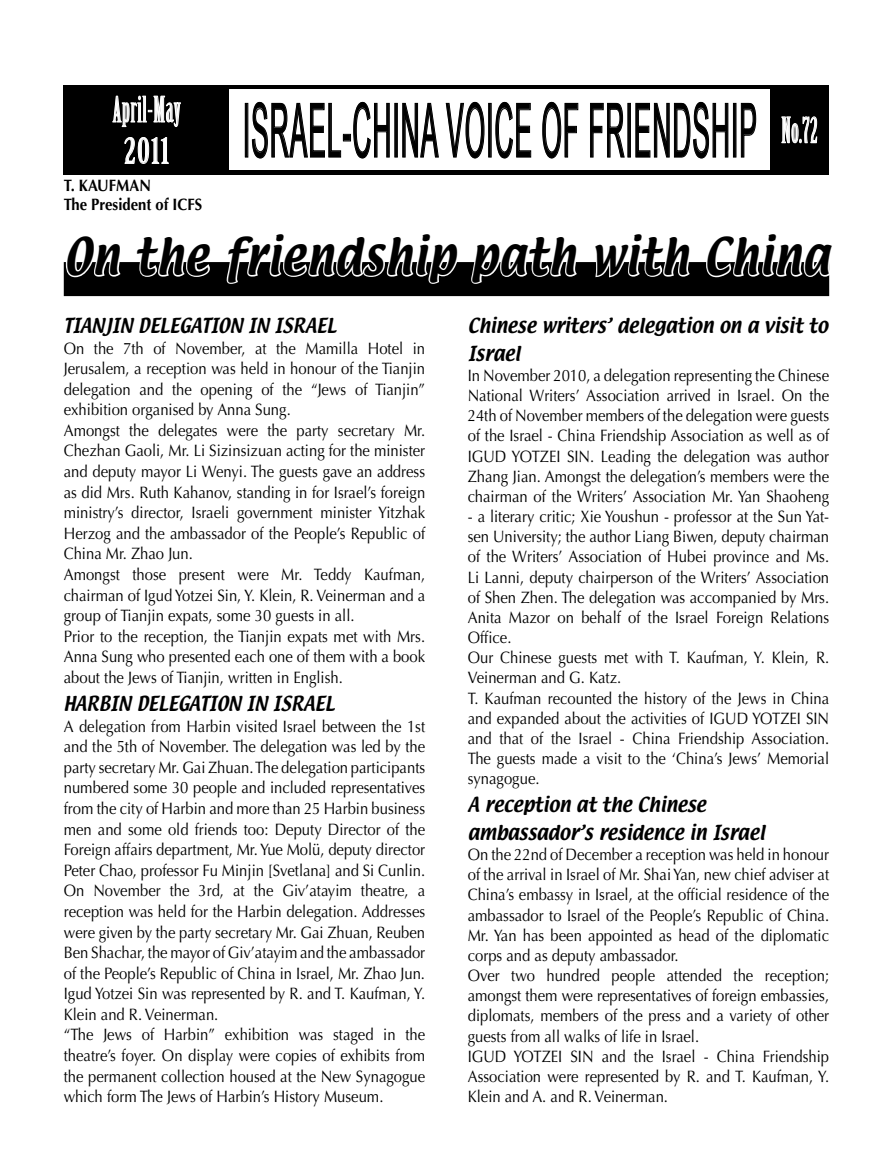
<style>
.page{position:relative;width:893px;height:1149px;background:#fff}
.page>*{position:absolute;margin:0;border:0;box-sizing:border-box;transform-origin:0 0}
.t1{font:75px "Arial";letter-spacing:.04em;color:#000;scale:.35 1}
.t2{font:45px "Textile";letter-spacing:.03em;color:#000;scale:.9 1}
.t3{font:34.5px/41.4px "Birch Std";letter-spacing:.04em;color:#fff;text-align:center;scale:.75 1}
.t4{font:18px/27.6px "Textile";color:#000;scale:.95 1}
.t5{font:16.5px/20.5px "Optima";color:#000;scale:.9 1}
.t6{font:700 16.5px/19.5px "Optima";color:#000;scale:.9 1}
</style>
<div class="page">
<div style="left:64px;top:85px;width:765px;height:89px;background:#000"></div>
<div style="left:230px;top:89px;width:540px;height:81px;background:#fff"></div>
<div style="left:245px;top:103px;width:3px;height:54px;border:1px solid #000"></div>
<svg style="left:252px;top:102px;width:89px;height:57px"></svg>
<div style="left:343px;top:134px;width:8px;height:7px;border:1px solid #000"></div>
<svg style="left:353px;top:102px;width:37px;height:57px"></svg>
<div style="left:394px;top:103px;width:4px;height:54px;border:1px solid #000"></div>
<svg style="left:402px;top:102px;width:37px;height:56px"></svg>
<svg style="left:445px;top:102px;width:40px;height:57px"></svg>
<div style="left:488px;top:103px;width:4px;height:54px;border:1px solid #000"></div>
<svg style="left:495px;top:102px;width:36px;height:57px"></svg>
<svg style="left:542px;top:102px;width:37px;height:57px"></svg>
<svg style="left:112px;top:95px;width:69px;height:69px"></svg>
<div style="left:64px;top:262px;width:765px;height:34px;background:#000"></div>
<svg style="left:64px;top:262px;width:59px;height:16px"></svg>
<svg style="left:133px;top:262px;width:80px;height:35px"></svg>
<svg style="left:225px;top:262px;width:235px;height:35px"></svg>
<svg style="left:470px;top:262px;width:109px;height:35px"></svg>
<svg style="left:590px;top:102px;width:240px;height:195px"></svg>
<h3 class="t3" style="left:113px;top:90px;width:92px">April-May<br>2011</h3>
<p class="t6" style="left:64px;top:175px;width:155px">T. KAUFMAN<br>The President of ICFS</p>
<h1 class="t1" style="left:243px;top:79px;width:1470px">ISRAEL-CHINA VOICE OF FRIENDSHIP</h1>
<h3 class="t3" style="left:781px;top:110px;width:49px">No.72</h3>
<h2 class="t2" style="left:64px;top:225px;width:852px">On the friendship path with China</h2>
<p class="t4" style="left:64px;top:312px;width:288px">TIANJIN DELEGATION IN ISRAEL</p>
<p class="t5" style="left:64px;top:338px;width:403px">On the 7th of November, at the Mamilla Hotel in Jerusalem, a reception was held in honour of the Tianjin delegation and the opening of the “Jews of Tianjin” exhibition organised by Anna Sung.<br>Amongst the delegates were the party secretary Mr.<br>Chezhan Gaoli, Mr. Li Sizinsizuan acting for the minister and deputy mayor Li Wenyi. The guests gave an address as did Mrs. Ruth Kahanov, standing in for Israel’s foreign ministry’s director, Israeli government minister Yitzhak Herzog and the ambassador of the People’s Republic of China Mr. Zhao Jun.<br>Amongst those present were Mr. Teddy Kaufman, chairman of Igud Yotzei Sin, Y. Klein, R. Veinerman and a group of Tianjin expats, some 30 guests in all.<br>Prior to the reception, the Tianjin expats met with Mrs.<br>Anna Sung who presented each one of them with a book about the Jews of Tianjin, written in English.</p>
<p class="t4" style="left:64px;top:690px;width:287px">HARBIN DELEGATION IN ISRAEL</p>
<p class="t5" style="left:64px;top:715px;width:403px">A delegation from Harbin visited Israel between the 1st and the 5th of November. The delegation was led by the party secretary Mr. Gai Zhuan. The delegation participants numbered some 30 people and included representatives from the city of Harbin and more than 25 Harbin business men and some old friends too: Deputy Director of the Foreign affairs department, Mr. Yue Molü, deputy director Peter Chao, professor Fu Minjin [Svetlana] and Si Cunlin.<br>On November the 3rd, at the Giv’atayim theatre, a reception was held for the Harbin delegation. Addresses were given by the party secretary Mr. Gai Zhuan, Reuben Ben Shachar, the mayor of Giv’atayim and the ambassador of the People’s Republic of China in Israel, Mr. Zhao Jun.<br>Igud Yotzei Sin was represented by R. and T. Kaufman, Y.<br>Klein and R. Veinerman.<br>“The Jews of Harbin” exhibition was staged in the theatre’s foyer. On display were copies of exhibits from the permanent collection housed at the New Synagogue which form The Jews of Harbin’s History Museum.</p>
<p class="t4" style="left:468px;top:312px;width:381px">Chinese writers’ delegation on a visit to<br>Israel</p>
<p class="t5" style="left:468px;top:365px;width:403px;line-height:20.1px;text-align:justify">In November 2010, a delegation representing the Chinese National Writers’ Association arrived in Israel. On the 24th of November members of the delegation were guests of the Israel - China Friendship Association as well as of IGUD YOTZEI SIN. Leading the delegation was author Zhang Jian. Amongst the delegation’s members were the chairman of the Writers’ Association Mr. Yan Shaoheng</p>
<p class="t5" style="left:468px;top:506px;width:403px;line-height:20.1px">- a literary critic; Xie Youshun - professor at the Sun Yat&shy;sen University; the author Liang Biwen, deputy chairman of the Writers’ Association of Hubei province and Ms.<br>Li Lanni, deputy chairperson of the Writers’ Association of Shen Zhen. The delegation was accompanied by Mrs.<br>Anita Mazor on behalf of the Israel Foreign Relations Office.<br>Our Chinese guests met with T. Kaufman, Y. Klein, R.<br>Veinerman and G. Katz.<br>T. Kaufman recounted the history of the Jews in China and expanded about the activities of IGUD YOTZEI SIN and that of the Israel - China Friendship Association.<br>The guests made a visit to the ‘China’s Jews’ Memorial synagogue.</p>
<p class="t4" style="left:468px;top:791px;width:314px">A reception at the Chinese ambassador’s residence in Israel</p>
<p class="t5" style="left:468px;top:844px;width:403px;line-height:20.1px">On the 22nd of December a reception was held in honour of the arrival in Israel of Mr. Shai Yan, new chief adviser at China’s embassy in Israel, at the official residence of the ambassador to Israel of the People’s Republic of China.<br>Mr. Yan has been appointed as head of the diplomatic corps and as deputy ambassador.<br>Over two hundred people attended the reception; amongst them were representatives of foreign embassies, diplomats, members of the press and a variety of other guests from all walks of life in Israel.<br>IGUD YOTZEI SIN and the Israel - China Friendship Association were represented by R. and T. Kaufman, Y.<br>Klein and A. and R. Veinerman.</p>
</div>
